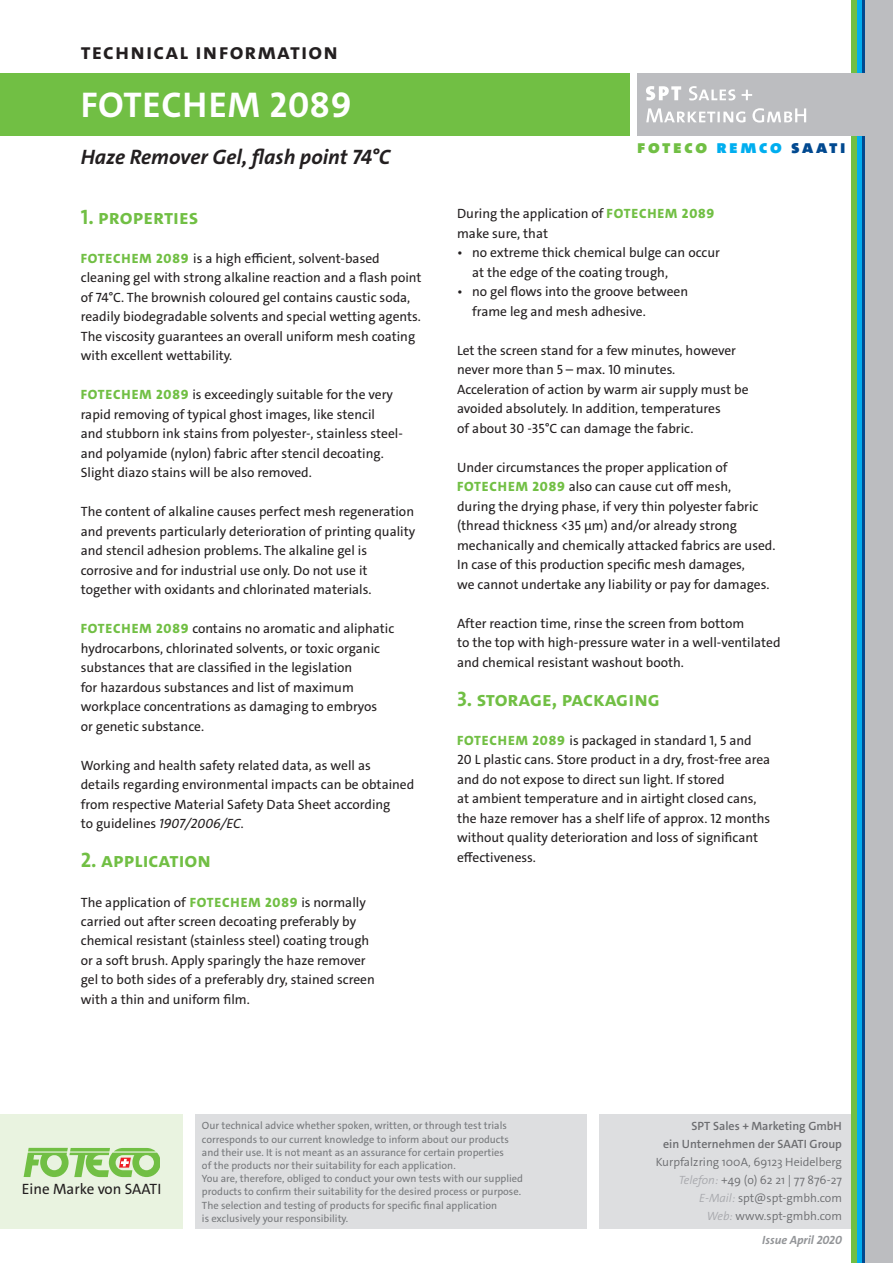
<style>
.page{position:relative;width:893px;height:1263px;background:#fff}
.page>*{position:absolute;margin:0;border:0;box-sizing:border-box;transform-origin:0 0}
.t1{font:700 36px "The Sans C4 s";letter-spacing:.02em;color:#fff}
.t2{font:700 22.5px "The Sans C4 s";letter-spacing:.05em;color:#231f20}
.t3{font:700 21px "The Sans C4 s";color:#71bf44}
.t4{font:italic 700 21px "The Sans C4 s";color:#231f20}
.t5{font:900 18.75px "The Sans C4 s";letter-spacing:.14em;color:#71bf44}
.t6{font:15px "The Sans C4 s";color:#231f20}
.t7{font:13.5px/19.5px "The Sans C4 s";color:#231f20}
.t8{font:300 12px/18px "The Sans C4 s";color:#6c6d70;text-align:right}
.t9{font:600 12px/18px "The Sans C4 s";color:#6c6d70;text-align:right}
.t10{font:italic 700 12px "The Sans C4 s";color:#939598}
.t11{font:10.5px/13.2px "The Sans C4 s";color:#76787b}
.s1{font-weight:800;color:#71bf44}
.s2{font-style:italic}
.s3{color:#00aeef}
.s4{color:#014990}
.s5{font-style:italic;color:#a8a9ad}
</style>
<div class="page">
<div style="left:195px;top:1114px;width:392px;height:115px;background:#dddee0"></div>
<div style="left:600px;top:1114px;width:259px;height:115px;background:#dddee0"></div>
<div style="left:0;top:73px;width:629px;height:63px;background:#71bf44"></div>
<div style="left:865px;top:0;width:28px;height:1263px;background:#bcbdc0"></div>
<svg style="left:861px;top:0;width:4px;height:1263px;background:#0062a7"></svg>
<div style="left:856px;top:0;width:5px;height:1263px;background:#00aeef"></div>
<div style="left:851px;top:0;width:5px;height:1263px;background:#71bf44"></div>
<div style="left:637px;top:73px;width:231px;height:63px;background:#bcbdc0"></div>
<svg style="left:646px;top:108px;width:160px;height:15px"></svg>
<svg style="left:646px;top:86px;width:106px;height:15px"></svg>
<div style="left:0;top:1114px;width:183px;height:115px;background:#e9f3e0"></div>
<svg style="left:24px;top:1148px;width:136px;height:29px"></svg>
<h2 class="t2" style="left:81px;top:37px;width:259px">technical information</h2>
<h1 class="t1" style="left:81px;top:82px;width:272px">FOTECHEM 2089</h1>
<h3 class="t4" style="left:81px;top:144px;width:311px">Haze Remover Gel, flash point 74°C</h3>
<h3 class="t3" style="left:81px;top:203px;width:119px">1. properties</h3>
<p class="t7" style="left:81px;top:249px;width:342px"><span class="s1">FOTECHEM 2089</span> is a high efficient, solvent-based cleaning gel with strong alkaline reaction and a flash point of 74°C. The brownish coloured gel contains caustic soda, readily biodegradable solvents and special wetting agents.<br>The viscosity guarantees an overall uniform mesh coating with excellent wettability.</p>
<p class="t7" style="left:81px;top:385px;width:324px"><span class="s1">FOTECHEM 2089</span> is exceedingly suitable for the very rapid removing of typical ghost images, like stencil<br>and stubborn ink stains from polyester-, stainless steel&shy;and polyamide (nylon) fabric after stencil decoating.<br>Slight diazo stains will be also removed.</p>
<p class="t7" style="left:81px;top:502px;width:336px">The content of alkaline causes perfect mesh regeneration and prevents particularly deterioration of printing quality and stencil adhesion problems. The alkaline gel is corrosive and for industrial use only. Do not use it together with oxidants and chlorinated materials.</p>
<p class="t7" style="left:81px;top:619px;width:315px"><span class="s1">FOTECHEM 2089</span> contains no aromatic and aliphatic hydrocarbons, chlorinated solvents, or toxic organic substances that are classified in the legislation<br>for hazardous substances and list of maximum workplace concentrations as damaging to embryos<br>or genetic substance.</p>
<p class="t7" style="left:81px;top:756px;width:335px">Working and health safety related data, as well as<br>details regarding environmental impacts can be obtained from respective Material Safety Data Sheet according<br>to guidelines <span class="s2">1907/2006/EC.</span></p>
<h3 class="t3" style="left:81px;top:847px;width:132px">2. application</h3>
<p class="t7" style="left:81px;top:892px;width:296px">The application of <span class="s1">FOTECHEM 2089</span> is normally carried out after screen decoating preferably by chemical resistant (stainless steel) coating trough or a soft brush. Apply sparingly the haze remover gel to both sides of a preferably dry, stained screen with a thin and uniform film.</p>
<h3 class="t5" style="left:637px;top:135px;width:210px">foteco <span class="s3">remco</span> <span class="s4">saati</span></h3>
<p class="t7" style="left:457px;top:204px;width:259px">During the application of <span class="s1">FOTECHEM 2089 </span>make sure, that</p>
<p class="t7" style="left:472px;top:243px;width:249px;text-indent:-15px">• no extreme thick chemical bulge can occur at the edge of the coating trough,</p>
<p class="t7" style="left:472px;top:282px;width:218px;text-indent:-15px">• no gel flows into the groove between frame leg and mesh adhesive.</p>
<p class="t7" style="left:457px;top:341px;width:293px">Let the screen stand for a few minutes, however never more than 5 – max. 10 minutes.<br>Acceleration of action by warm air supply must be avoided absolutely. In addition, temperatures<br>of about 30 -35°C can damage the fabric.</p>
<p class="t7" style="left:457px;top:458px;width:320px">Under circumstances the proper application of <span class="s1">FOTECHEM 2089</span> also can cause cut off mesh,<br>during the drying phase, if very thin polyester fabric (thread thickness &lt;35 µm) and/or already strong mechanically and chemically attacked fabrics are used.<br>In case of this production specific mesh damages,<br>we cannot undertake any liability or pay for damages.</p>
<p class="t7" style="left:457px;top:613px;width:325px">After reaction time, rinse the screen from bottom<br>to the top with high-pressure water in a well-ventilated and chemical resistant washout booth.</p>
<h3 class="t3" style="left:457px;top:685px;width:204px">3. storage, packaging</h3>
<p class="t7" style="left:457px;top:731px;width:315px"><span class="s1">FOTECHEM 2089</span> is packaged in standard 1, 5 and<br>20 L plastic cans. Store product in a dry, frost-free area and do not expose to direct sun light. If stored<br>at ambient temperature and in airtight closed cans, the haze remover has a shelf life of approx. 12 months without quality deterioration and loss of significant effectiveness.</p>
<p class="t6" style="left:22px;top:1179px;width:141px">Eine Marke von SAATI</p>
<p class="t11" style="left:202px;top:1119px;width:323px">Our technical advice whether spoken, written, or through test trials corresponds to our current knowledge to inform about our products and their use. It is not meant as an assurance for certain properties<br>of the products nor their suitability for each application.<br>You are, therefore, obliged to conduct your own tests with our supplied products to confirm their suitability for the desired process or purpose.<br>The selection and testing of products for specific final application<br>is exclusively your responsibility.</p>
<p class="t9" style="left:663px;top:1117px;width:180px">SPT Sales + Marketing GmbH<br>ein Unternehmen der SAATI Group</p>
<p class="t8" style="left:656px;top:1153px;width:188px">Kurpfalzring 100A, 69123 Heidelberg<br><span class="s5">Telefon:</span> +49 (o) 62 21 | 77 876-27<br><span class="s5">E-Mail:</span> spt@spt-gmbh.com<br><span class="s5">Web:</span> www.spt-gmbh.com</p>
<p class="t10" style="left:762px;top:1232px;width:81px">Issue April 2020</p>
</div>
